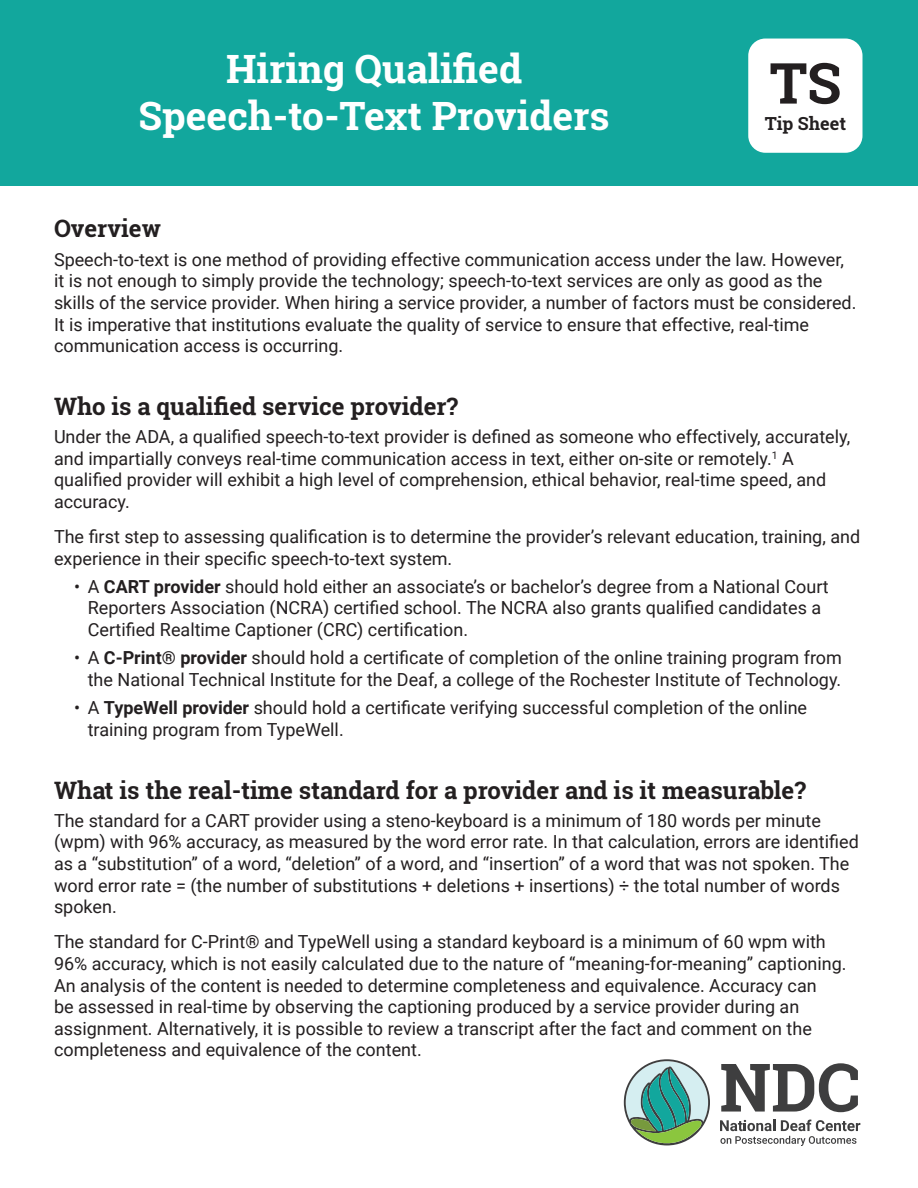
<style>
.page{position:relative;width:918px;height:1188px;background:#fff}
.page>*{position:absolute;margin:0;border:0;box-sizing:border-box;transform-origin:0 0}
.t1{font:700 56.55px "Roboto Slab";color:#231f20}
.Title_2-Line{font:700 39px/46.8px "Roboto Slab";color:#fff;text-align:center}
.t2{font:700 24px "Roboto Slab";color:#231f20}
.PreB_Para{font:18px/21.6px "Roboto";color:#231f20}
.t3{font:700 18px "Roboto Slab";color:#231f20}
.s1{font-weight:700}
</style>
<div class="page">
<div style="left:0;top:0;width:918px;height:186px;background:#12a79d"></div>
<div style="left:748px;top:39px;width:115px;height:114px;background:#fff;border-radius:17px"></div>
<svg style="left:624px;top:1059px;width:86px;height:86px"></svg>
<svg style="left:721px;top:1063px;width:137px;height:49px"></svg>
<svg style="left:720px;top:1120px;width:140px;height:26px"></svg>
<p class="Title_2-Line" style="left:139px;top:45px;width:473px">Hiring Qualified<br>Speech-to-Text Providers</p>
<h1 class="t1" style="left:769px;top:44px;width:73px">TS</h1>
<p class="t3" style="left:765px;top:112px;width:83px">Tip Sheet</p>
<h1 class="t2" style="left:54px;top:212px;width:109px">Overview</h1>
<p class="PreB_Para" style="left:54px;top:248px;width:804px">Speech-to-text is one method of providing effective communication access under the law. However, it is not enough to simply provide the technology; speech-to-text services are only as good as the skills of the service provider. When hiring a service provider, a number of factors must be considered.<br>It is imperative that institutions evaluate the quality of service to ensure that effective, real-time communication access is occurring.</p>
<h1 class="t2" style="left:54px;top:390px;width:406px">Who is a qualified service provider?</h1>
<p class="PreB_Para" style="left:54px;top:425px;width:798px">Under the ADA, a qualified speech-to-text provider is defined as someone who effectively, accurately, and impartially conveys real-time communication access in text, either on-site or remotely.<sup>1</sup> A qualified provider will exhibit a high level of comprehension, ethical behavior, real-time speed, and accuracy.</p>
<p class="PreB_Para" style="left:54px;top:525px;width:808px">The first step to assessing qualification is to determine the provider’s relevant education, training, and experience in their specific speech-to-text system.</p>
<p class="PreB_Para" style="left:88px;top:575px;width:743px;text-indent:-14px">• A <span class="s1">CART provider</span> should hold either an associate’s or bachelor’s degree from a National Court<br>Reporters Association (NCRA) certified school. The NCRA also grants qualified candidates a<br>Certified Realtime Captioner (CRC) certification.</p>
<p class="PreB_Para" style="left:74px;top:647px;width:769px;text-align:right">• A <span class="s1">C-Print® provider</span> should hold a certificate of completion of the online training program from the National Technical Institute for the Deaf, a college of the Rochester Institute of Technology.</p>
<p class="PreB_Para" style="left:88px;top:697px;width:721px;text-indent:-14px">• A <span class="s1">TypeWell provider</span> should hold a certificate verifying successful completion of the online training program from TypeWell.</p>
<h1 class="t2" style="left:54px;top:773px;width:753px">What is the real-time standard for a provider and is it measurable?</h1>
<p class="PreB_Para" style="left:54px;top:809px;width:806px">The standard for a CART provider using a steno-keyboard is a minimum of 180 words per minute (wpm) with 96% accuracy, as measured by the word error rate. In that calculation, errors are identified as a “substitution” of a word, “deletion” of a word, and “insertion” of a word that was not spoken. The word error rate = (the number of substitutions + deletions + insertions) ÷ the total number of words spoken.</p>
<p class="PreB_Para" style="left:54px;top:931px;width:794px">The standard for C-Print® and TypeWell using a standard keyboard is a minimum of 60 wpm with 96% accuracy, which is not easily calculated due to the nature of “meaning-for-meaning” captioning.<br>An analysis of the content is needed to determine completeness and equivalence. Accuracy can<br>be assessed in real-time by observing the captioning produced by a service provider during an assignment. Alternatively, it is possible to review a transcript after the fact and comment on the completeness and equivalence of the content.</p>
</div>
